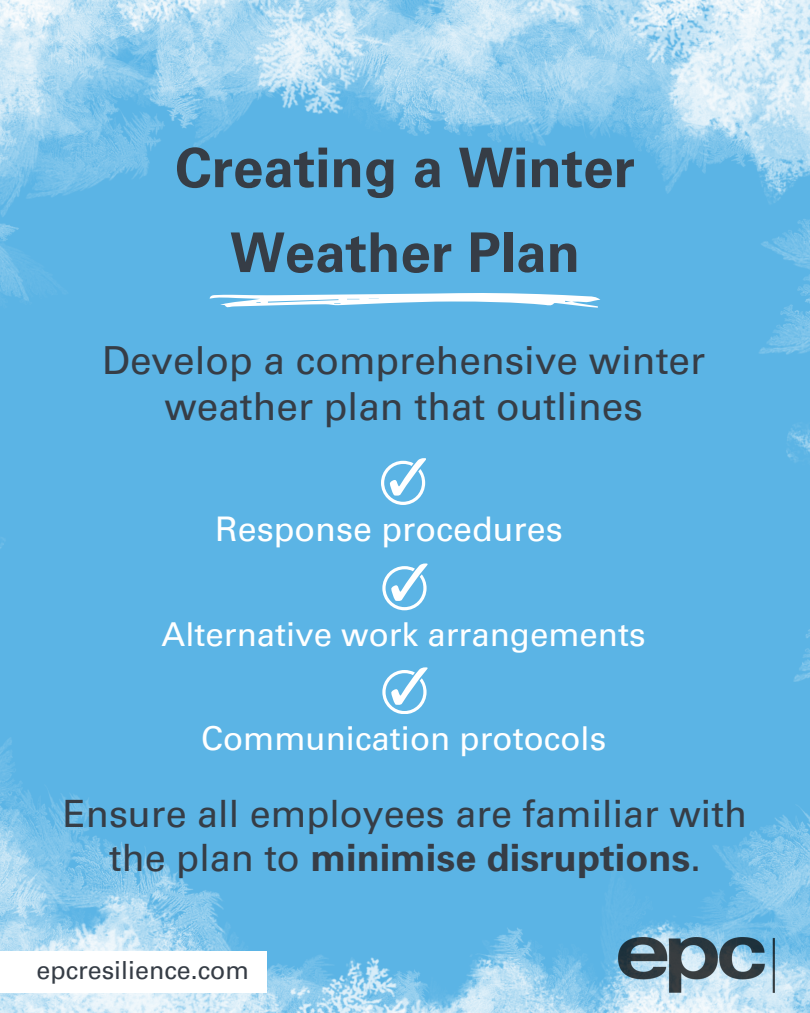
<style>
.page{position:relative;width:810px;height:1013px;background:#fff}
.page>*{position:absolute;margin:0;border:0;box-sizing:border-box;transform-origin:0 0}
.t1{font:700 54.8px/84.8px "Univers LT Pro 65";color:#363d46;text-align:center}
.t2{font:38.8px/45.8px "Univers LT Pro 55 Roman";color:#363d46;text-align:center}
.t3{font:37.8px/44.2px "Univers LT Pro 55 Roman";color:#363d46;text-align:center}
.t4{font:34px "Univers LT Pro 55 Roman";color:#fff}
.t5{font:33px "Univers LT Pro 55 Roman";color:#fff}
.t6{font:25px "Univers LT Pro 55 Roman";color:#363d46}
.s1{font-family:"Univers LT Pro 65";font-weight:700}
</style>
<div class="page">
<img style="left:0;top:0;width:810px;height:1012px">
<svg style="left:381px;top:458px;width:45px;height:46px"></svg>
<svg style="left:382px;top:563px;width:45px;height:47px"></svg>
<svg style="left:382px;top:667px;width:45px;height:47px"></svg>
<img style="left:619px;top:937px;width:156px;height:55px">
<div style="left:0;top:951px;width:266px;height:41px;background:#fff"></div>
<p class="t1" style="left:175px;top:132px;width:461px">Creating a Winter<br>Weather Plan</p>
<p class="t2" style="left:102px;top:343px;width:605px">Develop a comprehensive winter weather plan that outlines</p>
<p class="t4" style="left:215px;top:516px;width:349px">Response procedures</p>
<p class="t5" style="left:162px;top:621px;width:486px">Alternative work arrangements</p>
<p class="t5" style="left:201px;top:725px;width:407px">Communication protocols</p>
<p class="t3" style="left:63px;top:796px;width:686px">Ensure all employees are familiar with the plan to <span class="s1">minimise disruptions</span>.</p>
<p class="t6" style="left:37px;top:960px;width:214px">epcresilience.com</p>
</div>
